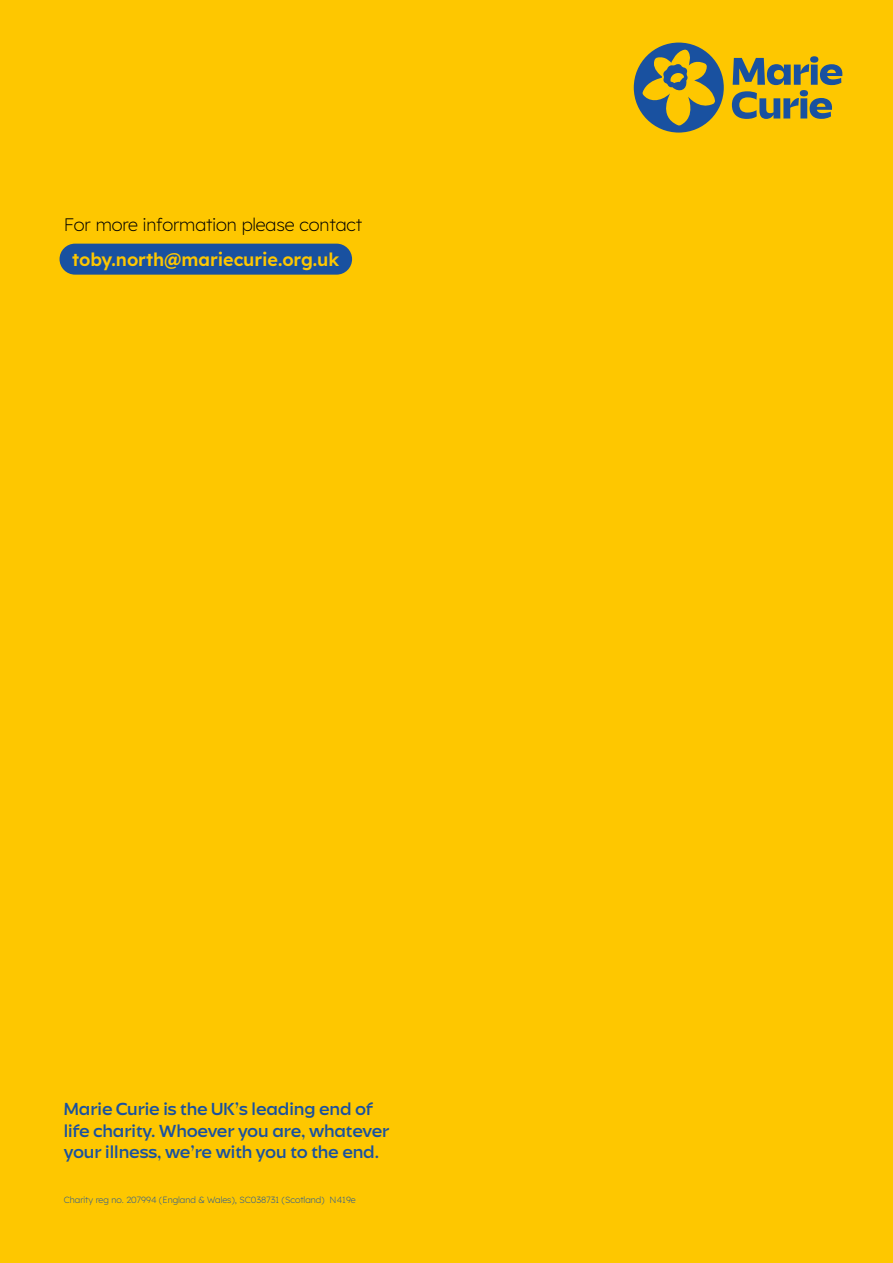
<style>
.page{position:relative;width:893px;height:1263px;background:#fec700}
.page>*{position:absolute;margin:0;border:0;box-sizing:border-box;transform-origin:0 0}
.t1{font:18px/21.6px "Savior Sans Variable";color:#1951a0}
.t2{font:300 18px "Lexend";letter-spacing:-.005em;color:#000}
.t3{font:600 18px "Lexend";letter-spacing:-.005em;color:#fec700}
.t4{font:300 9px "Lexend";color:#1951a0}
</style>
<div class="page">
<div style="left:60px;top:244px;width:292px;height:31px;background:#1951a0;border-radius:16px"></div>
<div style="left:634px;top:43px;width:90px;height:90px;background:#1951a0;border-radius:50%"></div>
<svg style="left:642px;top:49px;width:73px;height:77px"></svg>
<svg style="left:732px;top:56px;width:110px;height:63px"></svg>
<p class="t2" style="left:64px;top:211px;width:300px">For more information please contact</p>
<p class="t3" style="left:72px;top:246px;width:268px">toby.north@mariecurie.org.uk</p>
<p class="t1" style="left:64px;top:1097px;width:327px">Marie Curie is the UK’s leading end of life charity. Whoever you are, whatever your illness, we’re with you to the end.</p>
<p class="t4" style="left:64px;top:1193px;width:294px">Charity reg no. 207994 (England &amp; Wales), SC038731 (Scotland) N419e</p>
</div>
